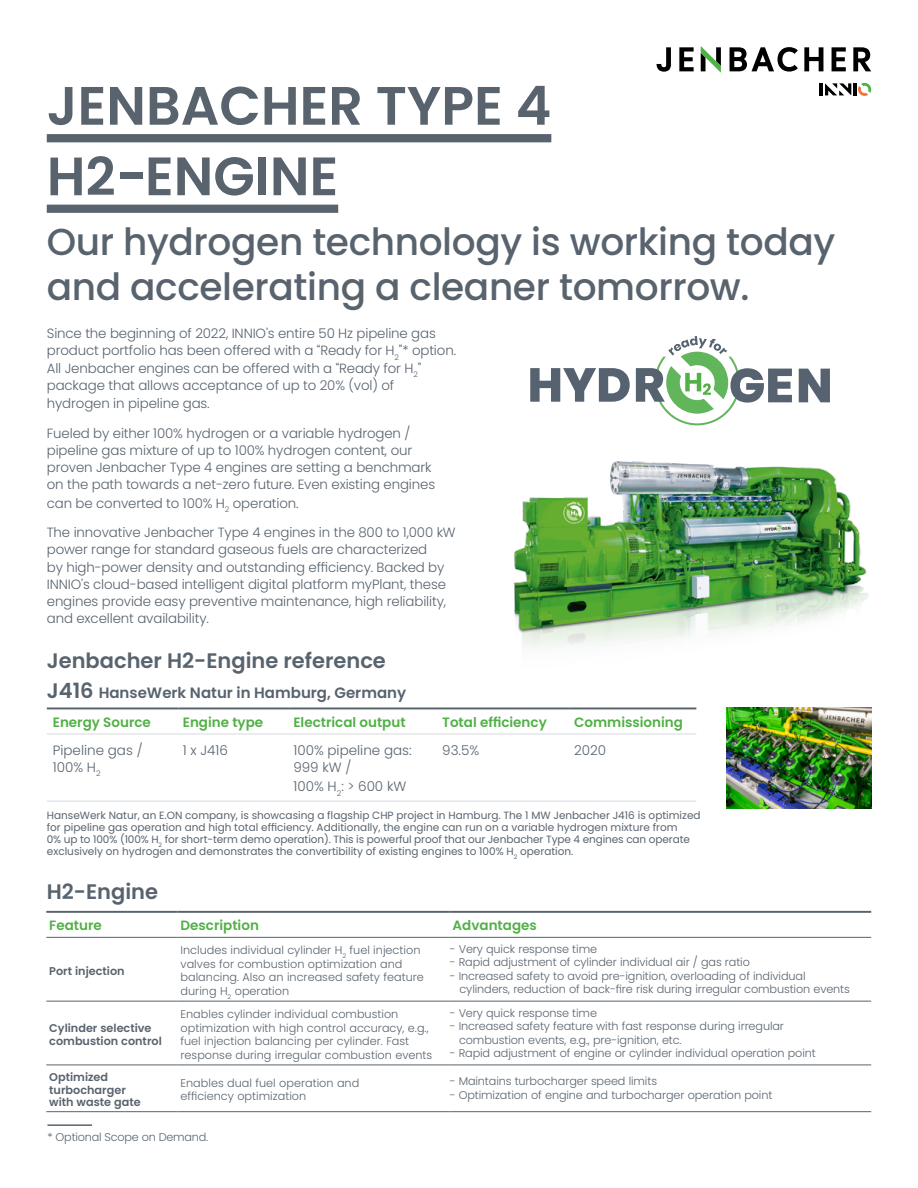
<style>
.page{position:relative;width:918px;height:1188px;background:#fff}
.page>*{position:absolute;margin:0;border:0;box-sizing:border-box;transform-origin:0 0}
.t1{font:600 54px/70.5px "Poppins";color:#58636e}
.t2{font:500 37.5px/45px "Poppins";letter-spacing:-.01em;color:#58636e}
.t3{font:600 21px "Poppins";color:#58636e}
.t4{font:600 15px "Poppins";color:#58636e}
.t5{font:600 13.5px "Poppins";color:#51b046}
.t6{font:300 13.5px/16.5px "Poppins";color:#58636e}
.t7{font:300 13.35px/17.2px "Poppins";letter-spacing:-.01em;color:#58636e}
.t8{font:300 11.25px/13.5px "Poppins";letter-spacing:-.01em;color:#58636e}
.t9{font:600 11.25px/12.8px "Poppins";color:#58636e}
.t10{font:10.5px/12.1px "Poppins";color:#58636e}
.s1{font-size:52.5px}
.s2{font-size:21px}
</style>
<div class="page">
<div style="left:47px;top:134px;width:504px;height:8px;background:#58636e"></div>
<div style="left:47px;top:205px;width:291px;height:8px;background:#58636e"></div>
<hr style="left:853px;top:83px;width:4px;height:12px;background:#000">
<svg style="left:820px;top:83px;width:31px;height:12px"></svg>
<svg style="left:858px;top:83px;width:13px;height:13px"></svg>
<svg style="left:730px;top:47px;width:68px;height:25px"></svg>
<svg style="left:804px;top:47px;width:19px;height:24px"></svg>
<svg style="left:832px;top:47px;width:14px;height:24px"></svg>
<svg style="left:853px;top:47px;width:18px;height:24px"></svg>
<svg style="left:679px;top:47px;width:15px;height:24px"></svg>
<svg style="left:657px;top:47px;width:14px;height:25px"></svg>
<svg style="left:701px;top:46px;width:20px;height:27px"></svg>
<hr style="left:47px;top:707px;width:132px;height:2px;background:#58636e">
<hr style="left:179px;top:707px;width:110px;height:2px;background:#58636e">
<hr style="left:289px;top:707px;width:149px;height:2px;background:#58636e">
<hr style="left:438px;top:707px;width:132px;height:2px;background:#58636e">
<hr style="left:570px;top:707px;width:126px;height:2px;background:#58636e">
<hr style="left:47px;top:734px;width:132px;height:1px;background:#d5d8db">
<hr style="left:47px;top:801px;width:132px;height:1px;background:#d5d8db">
<hr style="left:179px;top:734px;width:110px;height:1px;background:#d5d8db">
<hr style="left:179px;top:801px;width:110px;height:1px;background:#d5d8db">
<hr style="left:289px;top:734px;width:149px;height:1px;background:#d5d8db">
<hr style="left:289px;top:801px;width:149px;height:1px;background:#d5d8db">
<hr style="left:438px;top:734px;width:132px;height:1px;background:#d5d8db">
<hr style="left:570px;top:734px;width:126px;height:1px;background:#d5d8db">
<hr style="left:438px;top:801px;width:132px;height:1px;background:#d5d8db">
<hr style="left:570px;top:801px;width:126px;height:1px;background:#d5d8db">
<svg style="left:799px;top:369px;width:31px;height:33px"></svg>
<svg style="left:530px;top:368px;width:100px;height:34px"></svg>
<svg style="left:636px;top:336px;width:156px;height:89px"></svg>
<hr style="left:46px;top:911px;width:132px;height:2px;background:#58636e">
<hr style="left:178px;top:911px;width:272px;height:2px;background:#58636e">
<hr style="left:450px;top:911px;width:421px;height:2px;background:#58636e">
<hr style="left:46px;top:937px;width:132px;height:1px;background:#58636e">
<hr style="left:178px;top:937px;width:272px;height:1px;background:#58636e">
<hr style="left:450px;top:937px;width:421px;height:1px;background:#58636e">
<hr style="left:46px;top:1001px;width:132px;height:1px;background:#58636e">
<hr style="left:178px;top:1001px;width:272px;height:1px;background:#58636e">
<hr style="left:450px;top:1001px;width:421px;height:1px;background:#58636e">
<hr style="left:46px;top:1065px;width:132px;height:1px;background:#58636e">
<hr style="left:178px;top:1065px;width:272px;height:1px;background:#58636e">
<hr style="left:450px;top:1065px;width:421px;height:1px;background:#58636e">
<hr style="left:46px;top:1111px;width:132px;height:1px;background:#58636e">
<hr style="left:178px;top:1111px;width:272px;height:1px;background:#58636e">
<hr style="left:450px;top:1111px;width:421px;height:1px;background:#58636e">
<hr style="left:47px;top:1124px;width:45px;height:2px;background:#58636e">
<img style="left:513px;top:461px;width:356px;height:186px">
<img style="left:727px;top:707px;width:144px;height:102px">
<h1 class="t1" style="left:47px;top:71px;width:506px">JENBACHER TYPE 4<br>H<span class="s1">2</span>-ENGINE</h1>
<h2 class="t2" style="left:47px;top:220px;width:790px">Our hydrogen technology is working today and accelerating a cleaner tomorrow.</h2>
<p class="t7" style="left:47px;top:325px;width:411px">Since the beginning of 2022, INNIO’s entire 50 Hz pipeline gas product portfolio has been offered with a “Ready for H<sub>2</sub>”* option.<br>All Jenbacher engines can be offered with a “Ready for H<sub>2</sub>” package that allows acceptance of up to 20% (vol) of</p>
<p class="t7" style="left:47px;top:389px;width:365px;line-height:29.2px">hydrogen in pipeline gas.<br>Fueled by either 100% hydrogen or a variable hydrogen /</p>
<p class="t7" style="left:47px;top:442px;width:390px">pipeline gas mixture of up to 100% hydrogen content, our proven Jenbacher Type 4 engines are setting a benchmark on the path towards a net-zero future. Even existing engines</p>
<p class="t7" style="left:47px;top:489px;width:410px;line-height:29.2px">can be converted to 100% H<sub>2</sub> operation.<br>The innovative Jenbacher Type 4 engines in the 800 to 1,000 kW</p>
<p class="t7" style="left:47px;top:541px;width:401px">power range for standard gaseous fuels are characterized by high-power density and outstanding efficiency. Backed by INNIO’s cloud-based intelligent digital platform myPlant, these engines provide easy preventive maintenance, high reliability, and excellent availability.</p>
<h3 class="t3" style="left:47px;top:649px;width:341px">Jenbacher H2-Engine reference</h3>
<h3 class="t4" style="left:47px;top:684px;width:361px"><span class="s2">J416</span> HanseWerk Natur in Hamburg, Germany</h3>
<p class="t5" style="left:53px;top:715px;width:100px">Energy Source</p>
<p class="t5" style="left:183px;top:715px;width:82px">Engine type</p>
<p class="t5" style="left:293px;top:715px;width:114px">Electrical output</p>
<p class="t5" style="left:442px;top:715px;width:106px">Total efficiency</p>
<p class="t5" style="left:574px;top:715px;width:110px">Commissioning</p>
<p class="t6" style="left:53px;top:742px;width:91px">Pipeline gas /<br>100% H<sub>2</sub></p>
<p class="t6" style="left:183px;top:742px;width:46px">1 x J416</p>
<p class="t6" style="left:293px;top:742px;width:120px">100% pipeline gas:<br>999 kW /</p>
<p class="t6" style="left:293px;top:778px;width:114px">100% H<sub>2</sub>: &gt; 600 kW</p>
<p class="t6" style="left:442px;top:742px;width:38px">93.5%</p>
<p class="t6" style="left:574px;top:742px;width:34px">2020</p>
<p class="t10" style="left:47px;top:809px;width:655px">HanseWerk Natur, an E.ON company, is showcasing a flagship CHP project in Hamburg. The 1 MW Jenbacher J416 is optimized for pipeline gas operation and high total efficiency. Additionally, the engine can run on a variable hydrogen mixture from<br>0% up to 100% (100% H<sub>2</sub> for short-term demo operation). This is powerful proof that our Jenbacher Type 4 engines can operate exclusively on hydrogen and demonstrates the convertibility of existing engines to 100% H<sub>2</sub> operation.</p>
<h3 class="t3" style="left:47px;top:880px;width:113px">H2-Engine</h3>
<p class="t5" style="left:49px;top:917px;width:54px">Feature</p>
<p class="t5" style="left:181px;top:917px;width:80px">Description</p>
<p class="t5" style="left:453px;top:917px;width:86px">Advantages</p>
<p class="t9" style="left:49px;top:964px;width:77px">Port injection</p>
<p class="t8" style="left:181px;top:944px;width:245px">Includes individual cylinder H<sub>2</sub> fuel injection valves for combustion optimization and balancing. Also an increased safety feature during H<sub>2</sub> operation</p>
<p class="t8" style="left:450px;top:942px;width:149px">- Very quick response time</p>
<p class="t8" style="left:450px;top:956px;width:302px">- Rapid adjustment of cylinder individual air / gas ratio</p>
<p class="t8" style="left:460px;top:969px;width:392px;text-indent:-10px">- Increased safety to avoid pre-ignition, overloading of individual cylinders, reduction of back-fire risk during irregular combustion events</p>
<p class="t9" style="left:49px;top:1022px;width:114px">Cylinder selective combustion control</p>
<p class="t8" style="left:181px;top:1007px;width:253px">Enables cylinder individual combustion optimization with high control accuracy, e.g., fuel injection balancing per cylinder. Fast response during irregular combustion events</p>
<p class="t8" style="left:450px;top:1006px;width:149px">- Very quick response time</p>
<p class="t8" style="left:459px;top:1020px;width:326px;text-indent:-9px">- Increased safety feature with fast response during irregular combustion events, e.g., pre-ignition, etc.</p>
<p class="t8" style="left:450px;top:1047px;width:368px">- Rapid adjustment of engine or cylinder individual operation point</p>
<p class="t9" style="left:49px;top:1071px;width:93px">Optimized turbocharger with waste gate</p>
<p class="t8" style="left:181px;top:1076px;width:180px">Enables dual fuel operation and efficiency optimization</p>
<p class="t8" style="left:450px;top:1075px;width:209px">- Maintains turbocharger speed limits</p>
<p class="t8" style="left:450px;top:1088px;width:324px">- Optimization of engine and turbocharger operation point</p>
<p class="t8" style="left:47px;top:1131px;width:162px">* Optional Scope on Demand.</p>
</div>
